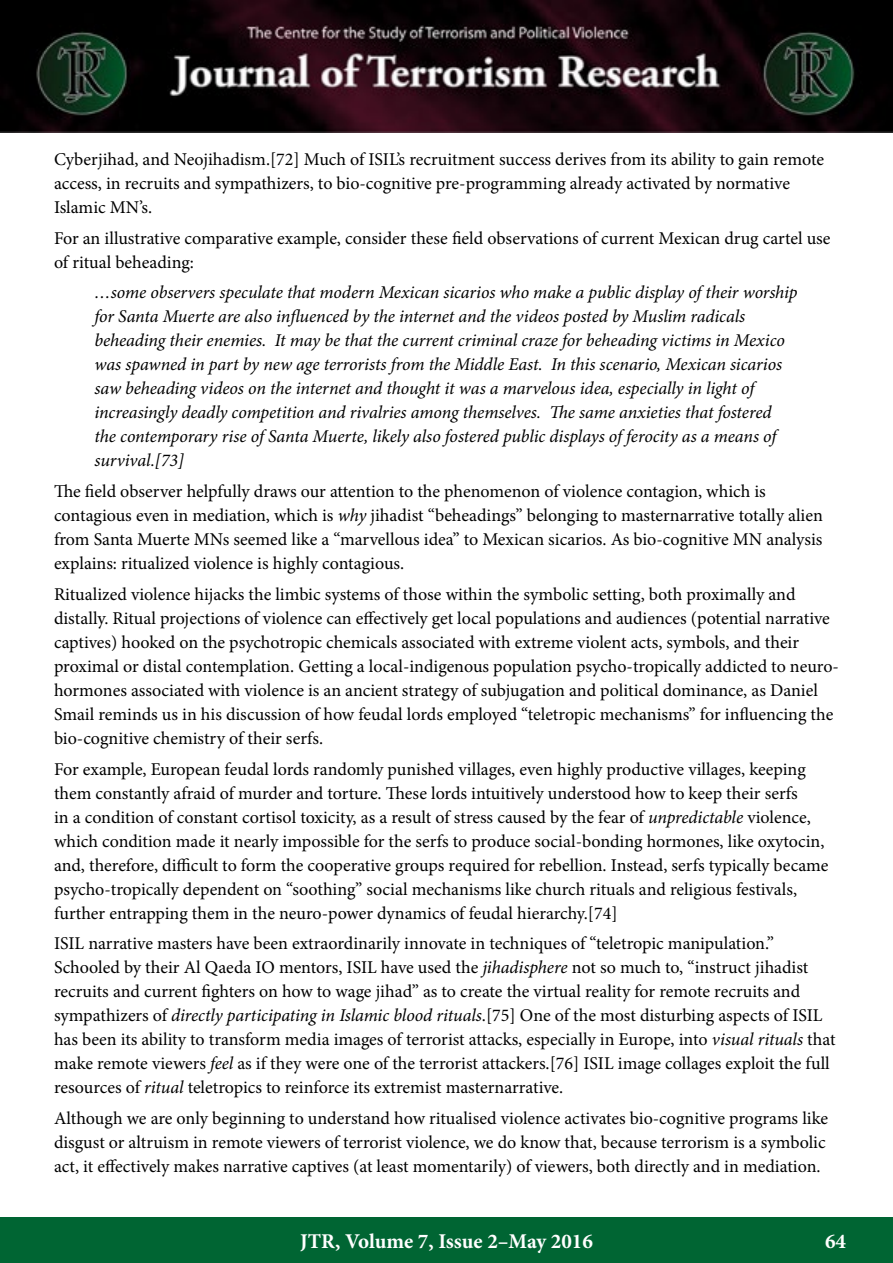
<style>
.page{position:relative;width:893px;height:1263px;background:#fff}
.page>*{position:absolute;margin:0;border:0;box-sizing:border-box;transform-origin:0 0}
.t1{font:700 21px "Minion Pro";color:#fff}
.t2{font:18px/24px "Minion Pro";color:#000}
.t3{font:italic 18px/24px "Minion Pro";letter-spacing:-.005em;color:#000}
.s1{font-style:italic}
</style>
<div class="page">
<div style="left:0;top:1217px;width:893px;height:46px;background:#006533"></div>
<img style="left:0;top:0;width:893px;height:133px">
<p class="t2" style="left:54px;top:147px;width:771px">Cyberjihad, and Neojihadism.[72] Much of ISIL’s recruitment success derives from its ability to gain remote access, in recruits and sympathizers, to bio-cognitive pre-programming already activated by normative<br>Islamic MN’s.</p>
<p class="t2" style="left:54px;top:226px;width:778px">For an illustrative comparative example, consider these field observations of current Mexican drug cartel use of ritual beheading:</p>
<p class="t3" style="left:94px;top:281px;width:705px">…some observers speculate that modern Mexican sicarios who make a public display of their worship for Santa Muerte are also influenced by the internet and the videos posted by Muslim radicals beheading their enemies. It may be that the current criminal craze for beheading victims in Mexico was spawned in part by new age terrorists from the Middle East. In this scenario, Mexican sicarios saw beheading videos on the internet and thought it was a marvelous idea, especially in light of increasingly deadly competition and rivalries among themselves. The same anxieties that fostered the contemporary rise of Santa Muerte, likely also fostered public displays of ferocity as a means of survival.[73]</p>
<p class="t2" style="left:54px;top:479px;width:770px">The field observer helpfully draws our attention to the phenomenon of violence contagion, which is contagious even in mediation, which is <span class="s1">why</span> jihadist “beheadings” belonging to masternarrative totally alien from Santa Muerte MNs seemed like a “marvellous idea” to Mexican sicarios. As bio-cognitive MN analysis explains: ritualized violence is highly contagious.</p>
<p class="t2" style="left:54px;top:582px;width:786px">Ritualized violence hijacks the limbic systems of those within the symbolic setting, both proximally and distally. Ritual projections of violence can effectively get local populations and audiences (potential narrative captives) hooked on the psychotropic chemicals associated with extreme violent acts, symbols, and their proximal or distal contemplation. Getting a local-indigenous population psycho-tropically addicted to neuro&shy;hormones associated with violence is an ancient strategy of subjugation and political dominance, as Daniel Smail reminds us in his discussion of how feudal lords employed “teletropic mechanisms” for influencing the bio-cognitive chemistry of their serfs.</p>
<p class="t2" style="left:54px;top:757px;width:776px">For example, European feudal lords randomly punished villages, even highly productive villages, keeping them constantly afraid of murder and torture. These lords intuitively understood how to keep their serfs<br>in a condition of constant cortisol toxicity, as a result of stress caused by the fear of <span class="s1">unpredictable</span> violence, which condition made it nearly impossible for the serfs to produce social-bonding hormones, like oxytocin, and, therefore, difficult to form the cooperative groups required for rebellion. Instead, serfs typically became psycho-tropically dependent on “soothing” social mechanisms like church rituals and religious festivals, further entrapping them in the neuro-power dynamics of feudal hierarchy.[74]</p>
<p class="t2" style="left:54px;top:932px;width:783px">ISIL narrative masters have been extraordinarily innovate in techniques of “teletropic manipulation.” Schooled by their Al Qaeda IO mentors, ISIL have used the <span class="s1">jihadisphere</span> not so much to, “instruct jihadist recruits and current fighters on how to wage jihad” as to create the virtual reality for remote recruits and sympathizers of <span class="s1">directly participating in Islamic blood rituals</span>.[75] One of the most disturbing aspects of ISIL has been its ability to transform media images of terrorist attacks, especially in Europe, into <span class="s1">visual rituals</span> that make remote viewers <span class="s1">feel</span> as if they were one of the terrorist attackers.[76] ISIL image collages exploit the full resources of <span class="s1">ritual</span> teletropics to reinforce its extremist masternarrative.</p>
<p class="t2" style="left:54px;top:1106px;width:776px">Although we are only beginning to understand how ritualised violence activates bio-cognitive programs like disgust or altruism in remote viewers of terrorist violence, we do know that, because terrorism is a symbolic act, it effectively makes narrative captives (at least momentarily) of viewers, both directly and in mediation.</p>
<p class="t1" style="left:300px;top:1226px;width:294px">JTR, Volume 7, Issue 2–May 2016</p>
<p class="t1" style="left:825px;top:1226px;width:22px">64</p>
</div>
